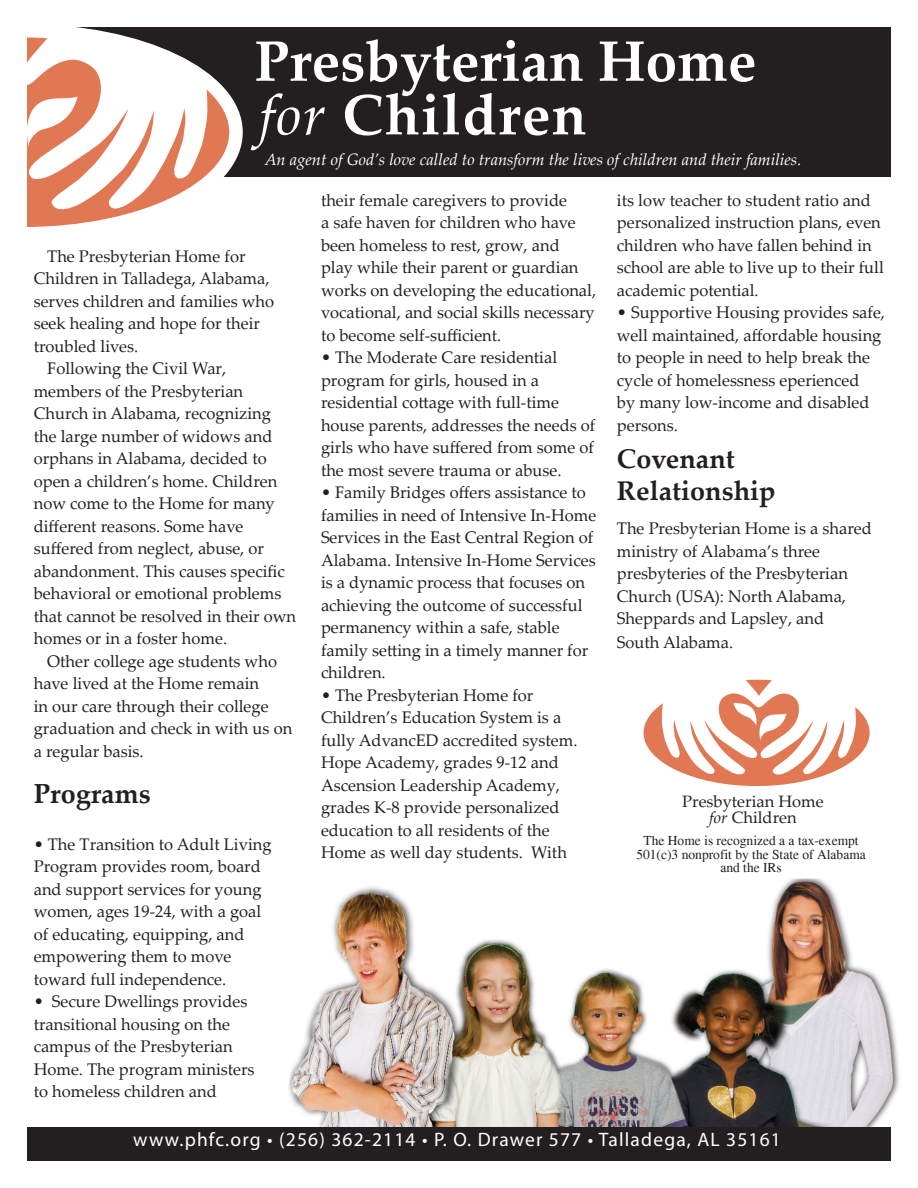
<style>
.page{position:relative;width:918px;height:1188px;background:#fff}
.page>*{position:absolute;margin:0;border:0;box-sizing:border-box;transform-origin:0 0}
.t1{font:700 57px "Palatino Linotype";color:#fff}
.t2{font:700 57px "Palatino Linotype";letter-spacing:.025em;color:#fff}
.t3{font:700 27.6px "Palatino Linotype";color:#231f20}
.t4{font:700 27px "Palatino Linotype";color:#231f20}
.t5{font:19.5px "Myriad Pro";letter-spacing:.06em;color:#fff}
.t6{font:16.8px/22.5px "Palatino Linotype";color:#231f20}
.t7{font:italic 16.5px "Palatino Linotype";color:#fff}
.t8{font:16.5px "Palatino Linotype";color:#231f20}
.t9{font:13.5px/13.5px "Times";color:#231f20;text-align:center}
.s1{font-weight:400;font-style:italic}
.s2{font-style:italic}
</style>
<div class="page">
<div style="left:22px;top:27px;width:869px;height:150px;background:#231f20"></div>
<svg style="left:22px;top:27px;width:221px;height:200px"></svg>
<div style="left:0;top:29px;width:27px;height:213px;background:#fff"></div>
<img style="left:281px;top:878px;width:618px;height:250px">
<div style="left:27px;top:1128px;width:864px;height:33px;background:#231f20"></div>
<svg style="left:644px;top:680px;width:226px;height:106px"></svg>
<p class="t1" style="left:255px;top:21px;width:503px">Presbyterian Home</p>
<p class="t2" style="left:259px;top:74px;width:329px"><span class="s1">for</span> Children</p>
<p class="t7" style="left:265px;top:148px;width:538px">An agent of God’s love called to transform the lives of children and their families.</p>
<p class="t6" style="left:321px;top:188px;width:277px">their female caregivers to provide<br>a safe haven for children who have been homeless to rest, grow, and<br>play while their parent or guardian works on developing the educational, vocational, and social skills necessary to become self-sufficient.</p>
<p class="t6" style="left:321px;top:345px;width:276px">• The Moderate Care residential program for girls, housed in a residential cottage with full-time house parents, addresses the needs of girls who have suffered from some of the most severe trauma or abuse.</p>
<p class="t6" style="left:321px;top:480px;width:277px">• Family Bridges offers assistance to families in need of Intensive In-Home Services in the East Central Region of Alabama. Intensive In-Home Services is a dynamic process that focuses on achieving the outcome of successful permanency within a safe, stable family setting in a timely manner for children.</p>
<p class="t6" style="left:321px;top:683px;width:258px">• The Presbyterian Home for<br>Children’s Education System is a fully AdvancED accredited system.<br>Hope Academy, grades 9-12 and<br>Ascension Leadership Academy, grades K-8 provide personalized education to all residents of the<br>Home as well day students. With</p>
<p class="t6" style="left:617px;top:188px;width:268px">its low teacher to student ratio and personalized instruction plans, even children who have fallen behind in school are able to live up to their full academic potential.</p>
<p class="t6" style="left:617px;top:301px;width:270px">• Supportive Housing provides safe, well maintained, affordable housing to people in need to help break the cycle of homelessness eperienced<br>by many low-income and disabled persons.</p>
<p class="t4" style="left:617px;top:439px;width:120px">Covenant</p>
<p class="t4" style="left:617px;top:472px;width:160px">Relationship</p>
<p class="t6" style="left:617px;top:517px;width:256px">The Presbyterian Home is a shared</p>
<p class="t6" style="left:617px;top:539px;width:233px">ministry of Alabama’s three presbyteries of the Presbyterian<br>Church (USA): North Alabama,</p>
<p class="t6" style="left:617px;top:607px;width:209px">Sheppards and Lapsley, and</p>
<p class="t6" style="left:617px;top:631px;width:118px">South Alabama.</p>
<p class="t6" style="left:34px;top:244px;width:242px;text-indent:14px">The Presbyterian Home for<br>Children in Talladega, Alabama, serves children and families who seek healing and hope for their troubled lives.</p>
<p class="t6" style="left:34px;top:357px;width:264px;text-indent:14px">Following the Civil War, members of the Presbyterian<br>Church in Alabama, recognizing the large number of widows and orphans in Alabama, decided to open a children’s home. Children now come to the Home for many different reasons. Some have suffered from neglect, abuse, or abandonment. This causes specific behavioral or emotional problems that cannot be resolved in their own homes or in a foster home.</p>
<p class="t6" style="left:34px;top:649px;width:260px;text-indent:14px">Other college age students who have lived at the Home remain<br>in our care through their college graduation and check in with us on a regular basis.</p>
<p class="t3" style="left:34px;top:774px;width:118px">Programs</p>
<p class="t6" style="left:34px;top:832px;width:239px">• The Transition to Adult Living<br>Program provides room, board and support services for young women, ages 19-24, with a goal of educating, equipping, and empowering them to move toward full independence.</p>
<p class="t6" style="left:34px;top:990px;width:222px">• Secure Dwellings provides transitional housing on the campus of the Presbyterian<br>Home. The program ministers to homeless children and</p>
<p class="t5" style="left:133px;top:1128px;width:649px">www.phfc.org • (256) 362-2114 • P. O. Drawer 577 • Talladega, AL 35161</p>
<p class="t8" style="left:682px;top:790px;width:143px">Presbyterian Home</p>
<p class="t8" style="left:709px;top:806px;width:89px"><span class="s2">for</span> Children</p>
<p class="t9" style="left:636px;top:834px;width:231px">The Home is recognized a a tax-exempt<br>501(c)3 nonprofit by the State of Alabama and the IRs</p>
</div>
